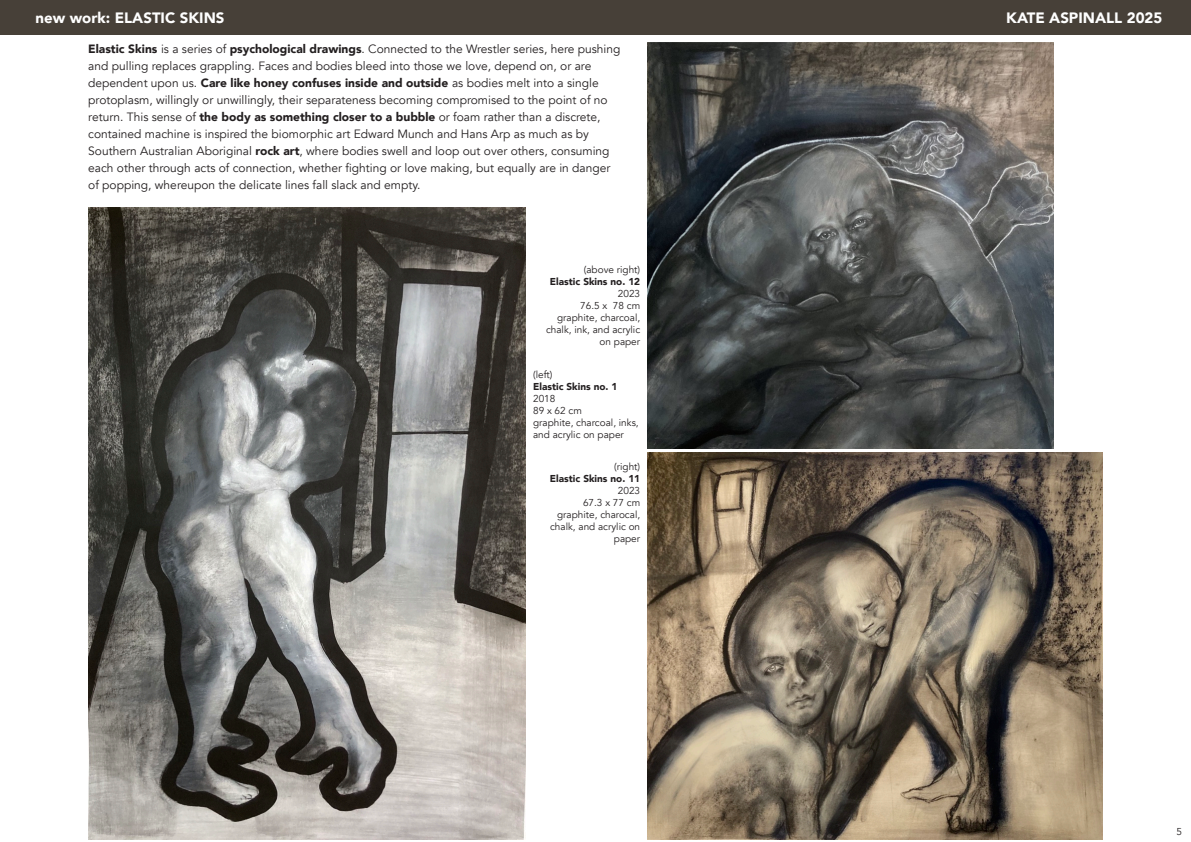
<style>
.page{position:relative;width:1191px;height:842px;background:#fff}
.page>*{position:absolute;margin:0;border:0;box-sizing:border-box;transform-origin:0 0}
.t1{font:900 15px "Avenir";color:#fff}
.t2{font:12px/17px "Avenir";color:#231f20}
.t3{font:10px/12px "Avenir";color:#231f20;text-align:right}
.t4{font:900 10px "Avenir";color:#231f20}
.s1{font-weight:900}
</style>
<div class="page">
<img style="left:88px;top:208px;width:437px;height:631px">
<img style="left:648px;top:42px;width:406px;height:406px">
<img style="left:648px;top:452px;width:454px;height:387px">
<div style="left:0;top:0;width:1190px;height:35px;background:#474038"></div>
<p class="t1" style="left:36px;top:8px;width:190px">new work: ELASTIC SKINS</p>
<p class="t1" style="left:1006px;top:8px;width:158px">KATE ASPINALL 2025</p>
<p class="t2" style="left:88px;top:41px;width:534px"><span class="s1">Elastic Skins</span> is a series of <span class="s1">psychological drawings</span>. Connected to the Wrestler series, here pushing and pulling replaces grappling. Faces and bodies bleed into those we love, depend on, or are dependent upon us. <span class="s1">Care like honey confuses inside and outside</span> as bodies melt into a single protoplasm, willingly or unwillingly, their separateness becoming compromised to the point of no return. This sense of <span class="s1">the body as something closer to a bubble</span> or foam rather than a discrete, contained machine is inspired the biomorphic art Edward Munch and Hans Arp as much as by Southern Australian Aboriginal <span class="s1">rock art</span>, where bodies swell and loop out over others, consuming each other through acts of connection, whether fighting or love making, but equally are in danger of popping, whereupon the delicate lines fall slack and empty.</p>
<p class="t3" style="left:584px;top:264px;width:58px">(above right)</p>
<p class="t4" style="left:550px;top:275px;width:92px">Elastic Skins no. 12</p>
<p class="t3" style="left:546px;top:288px;width:96px">2023<br>76.5 x 78 cm graphite, charcoal, chalk, ink, and acrylic on paper</p>
<p class="t3" style="left:533px;top:369px;width:21px">(left)</p>
<p class="t4" style="left:533px;top:380px;width:86px">Elastic Skins no. 1</p>
<p class="t3" style="left:533px;top:393px;width:107px;text-align:left">2018<br>89 x 62 cm<br>graphite, charcoal, inks, and acrylic on paper</p>
<p class="t3" style="left:614px;top:461px;width:27px">(right)</p>
<p class="t4" style="left:550px;top:472px;width:92px">Elastic Skins no. 11</p>
<p class="t3" style="left:550px;top:485px;width:92px">2023<br>67.3 x 77 cm graphite, charocal, chalk, and acrylic on paper</p>
<p class="t3" style="left:1176px;top:826px;width:7px">5</p>
</div>
